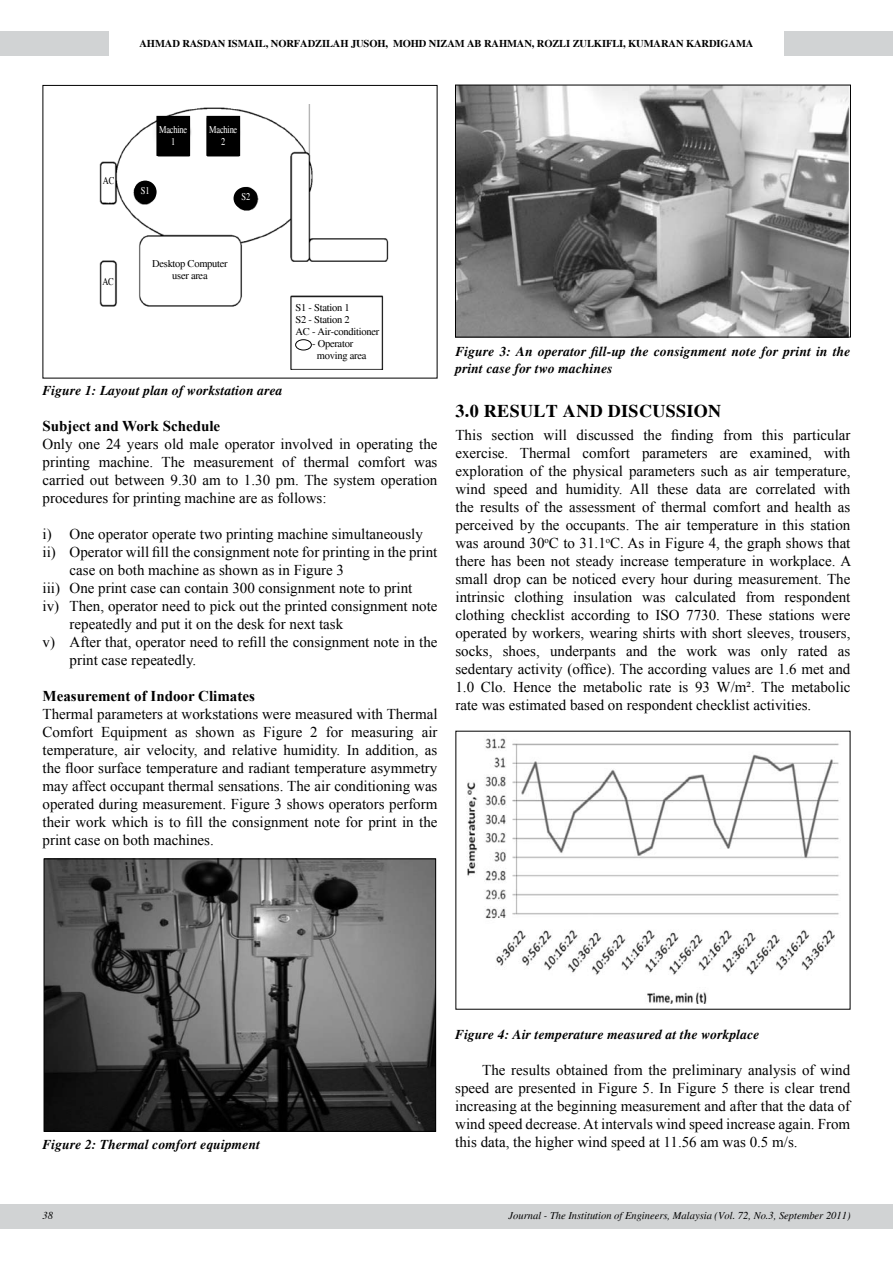
<style>
.page{position:relative;width:893px;height:1263px;background:#fff}
.page>*{position:absolute;margin:0;border:0;box-sizing:border-box;transform-origin:0 0}
.t1{font:700 18px "Times";letter-spacing:.02em;color:#000}
.t2{font:15px/18px "Times New Roman";color:#000;text-align:justify}
.t3{font:700 15px "Times New Roman";color:#000}
.t4{font:italic 700 13.5px/17.1px "Times";letter-spacing:.01em;color:#000}
.t5{font:700 10.5px "Times";letter-spacing:-.01em;color:#000}
.t6{font:10.5px/12px "Times";letter-spacing:-.025em;color:#000}
.t7{font:italic 10.5px "Times";color:#000}
.t8{font:10.5px/12px "Times";letter-spacing:-.025em;color:#fff;text-align:center;scale:.8 1}
.t9{font:10.5px "Times";letter-spacing:-.025em;color:#000;scale:.8 1}
</style>
<div class="page">
<div style="left:0;top:32px;width:893px;height:24px;background:#d1d3d4"></div>
<div style="left:0;top:1205px;width:893px;height:24px;background:#d1d3d4"></div>
<div style="left:109px;top:30px;width:674px;height:28px;background:#fff"></div>
<img style="left:99px;top:104px;width:290px;height:266px">
<img style="left:467px;top:738px;width:372px;height:265px">
<img style="left:46px;top:860px;width:388px;height:270px">
<div style="left:44px;top:858px;width:392px;height:274px;border:1px solid #000"></div>
<img style="left:457px;top:87px;width:392px;height:248px">
<div style="left:455px;top:85px;width:396px;height:252px;border:1px solid #000"></div>
<div style="left:157px;top:116px;width:33px;height:39px;background:#000"></div>
<div style="left:157px;top:116px;width:33px;height:40px;border:1px solid #000"></div>
<div style="left:207px;top:116px;width:33px;height:39px;background:#000"></div>
<div style="left:207px;top:116px;width:33px;height:40px;border:1px solid #000"></div>
<div style="left:134px;top:181px;width:23px;height:22px;background:#000;border-radius:50%"></div>
<div style="left:234px;top:187px;width:23px;height:23px;background:#000;border-radius:50%"></div>
<div style="left:295px;top:339px;width:17px;height:11px;border:1px solid #000;border-radius:50%"></div>
<p class="t5" style="left:139px;top:37px;width:523px">AHMAD RASDAN ISMAIL, NORFADZILAH JUSOH, MOHD NIZAM AB RAHMAN, ROZLI ZULKIFLI, KUMARA</p>
<p class="t5" style="left:676px;top:37px;width:19px">N KAR</p>
<p class="t5" style="left:709px;top:37px;width:44px">DIGAMA</p>
<p class="t9" style="left:103px;top:175px;width:16px">AC</p>
<p class="t8" style="left:159px;top:123px;width:37px">Machine<br>1</p>
<p class="t8" style="left:209px;top:123px;width:37px">Machine<br>2</p>
<p class="t8" style="left:141px;top:185px;width:12px">S1</p>
<p class="t8" style="left:242px;top:191px;width:12px">S2</p>
<p class="t9" style="left:102px;top:276px;width:16px">AC</p>
<p class="t6" style="left:152px;top:257px;width:77px;text-align:center">Desktop Computer user area</p>
<p class="t6" style="left:296px;top:301px;width:85px">S1 - Station 1<br>S2 - Station 2<br>AC - Air-conditioner</p>
<p class="t6" style="left:317px;top:337px;width:51px;text-indent:-5px">- Operator moving area</p>
<p class="t4" style="left:43px;top:382px;width:242px">Figure 1: Layout plan of workstation area</p>
<p class="t3" style="left:43px;top:415px;width:179px">Subject and Work Schedule</p>
<p class="t2" style="left:43px;top:434px;width:396px">Only one 24 years old male operator involved in operating the printing machine. The measurement of thermal comfort was carried out between 9.30 am to 1.30 pm. The system operation procedures for printing machine are as follows:</p>
<p class="t2" style="left:43px;top:524px;width:382px">i) One operator operate two printing machine simultaneously</p>
<p class="t2" style="left:43px;top:542px;width:396px">ii) Operator will fill the consignment note for printing in the print</p>
<p class="t2" style="left:70px;top:560px;width:276px">case on both machine as shown as in Figure 3</p>
<p class="t2" style="left:43px;top:578px;width:371px">iii) One print case can contain 300 consignment note to print</p>
<p class="t2" style="left:43px;top:596px;width:396px">iv) Then, operator need to pick out the printed consignment note</p>
<p class="t2" style="left:70px;top:614px;width:275px">repeatedly and put it on the desk for next task</p>
<p class="t2" style="left:43px;top:632px;width:396px">v) After that, operator need to refill the consignment note in the</p>
<p class="t2" style="left:70px;top:650px;width:128px">print case repeatedly.</p>
<p class="t3" style="left:43px;top:685px;width:214px">Measurement of Indoor Climates</p>
<p class="t2" style="left:43px;top:704px;width:396px">Thermal parameters at workstations were measured with Thermal Comfort Equipment as shown as Figure 2 for measuring air temperature, air velocity, and relative humidity. In addition, as the floor surface temperature and radiant temperature asymmetry may affect occupant thermal sensations. The air conditioning was operated during measurement. Figure 3 shows operators perform their work which is to fill the consignment note for print in the print case on both machines.</p>
<p class="t4" style="left:455px;top:343px;width:396px">Figure 3: An operator fill-up the consignment note for print in the print case for two machines</p>
<p class="t1" style="left:455px;top:401px;width:55px">3.0 RESUL</p>
<p class="t1" style="left:546px;top:401px;width:119px">T AND DISCUSS</p>
<p class="t1" style="left:686px;top:401px;width:22px">ION</p>
<p class="t2" style="left:455px;top:425px;width:397px">This section will discussed the finding from this particular exercise. Thermal comfort parameters are examined, with exploration of the physical parameters such as air temperature, wind speed and humidity. All these data are correlated with the results of the assessment of thermal comfort and health as perceived by the occupants. The air temperature in this station was around 30<sup>o</sup>C to 31.1<sup>o</sup>C. As in Figure 4, the graph shows that there has been not steady increase temperature in workplace. A small drop can be noticed every hour during measurement. The intrinsic clothing insulation was calculated from respondent clothing checklist according to ISO 7730. These stations were operated by workers, wearing shirts with short sleeves, trousers, socks, shoes, underpants and the work was only rated as sedentary activity (office). The according values are 1.6 met and 1.0 Clo. Hence the metabolic rate is 93 W/m². The metabolic rate was estimated based on respondent checklist activities.</p>
<p class="t4" style="left:43px;top:1136px;width:219px">Figure 2: Thermal comfort equipment</p>
<p class="t4" style="left:455px;top:1026px;width:306px">Figure 4: Air temperature measured at the workplace</p>
<p class="t2" style="left:455px;top:1060px;width:396px;text-indent:27px">The results obtained from the preliminary analysis of wind speed are presented in Figure 5. In Figure 5 there is clear trend increasing at the beginning measurement and after that the data of wind speed decrease. At intervals wind speed increase again. From this data, the higher wind speed at 11.56 am was 0.5 m/s.</p>
<p class="t7" style="left:43px;top:1210px;width:12px">38</p>
<p class="t7" style="left:509px;top:1210px;width:343px">Journal - The Institution of Engineers, Malaysia (Vol. 72, No.3, September 2011)</p>
</div>
